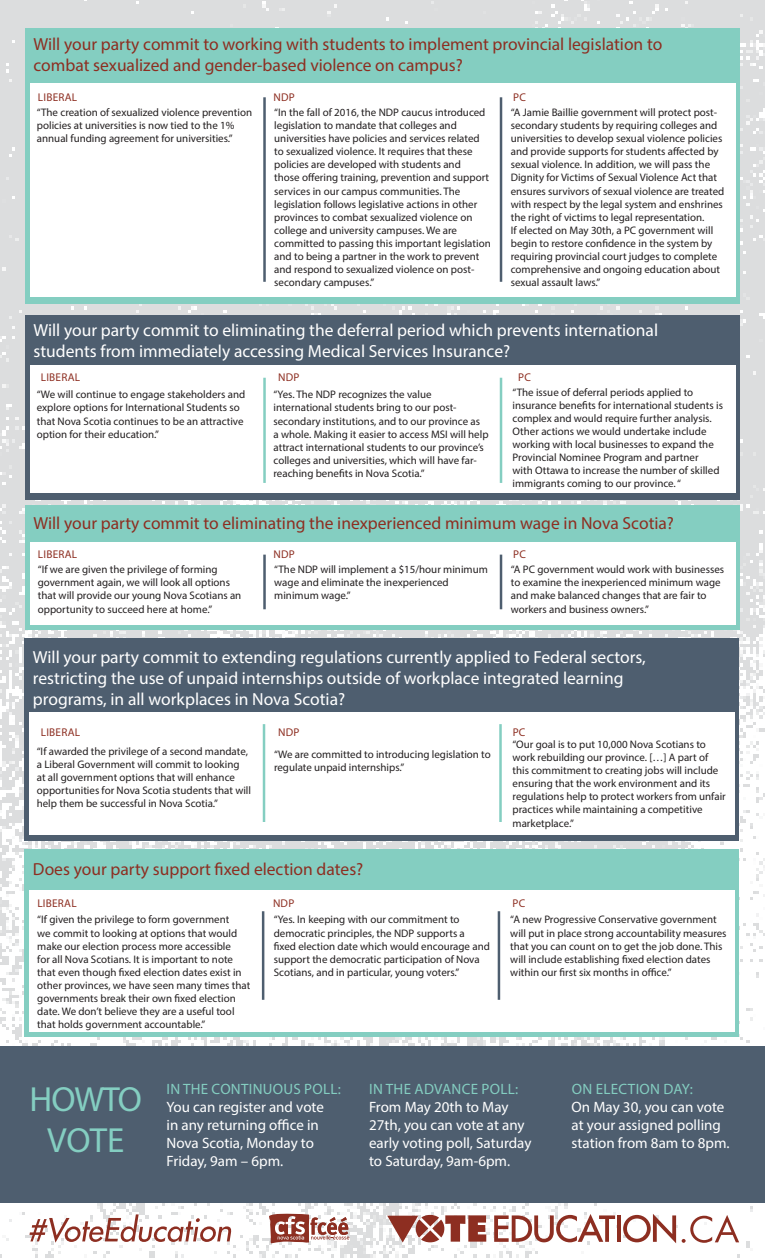
<style>
.page{position:relative;width:765px;height:1260px;background:#fff}
.page>*{position:absolute;margin:0;border:0;box-sizing:border-box;transform-origin:0 0}
.t1{font:35px "Myriad Pro";letter-spacing:-.025em;color:#84cec1}
.Small_Title{font:17.5px/21px "Myriad Pro";color:#fff}
.Small_Title-2{font:17.5px/21px "Myriad Pro";color:#8d2e21}
.t2{font:15px/18px "Myriad Pro";color:#fff}
.t3{font:15px "Myriad Pro";letter-spacing:.02em;color:#84cec1}
.Small_Title-3{font:11.25px "Myriad Pro";letter-spacing:.02em;color:#8d2e21}
.Body_No_Indent{font:11px/13.1px "Myriad Pro";color:#231f20}
.s1{color:#84cec1}
</style>
<div class="page">
<img style="left:0;top:0;width:765px;height:1258px">
<div style="left:0;top:1046px;width:765px;height:156px;background:#4e5e6f"></div>
<div style="left:25px;top:28px;width:715px;height:275px;background:#84cec1"></div>
<div style="left:30px;top:83px;width:705px;height:214px;background:#fff"></div>
<hr style="left:263px;top:97px;width:3px;height:185px;background:#4e5e6f">
<hr style="left:500px;top:97px;width:2px;height:185px;background:#4e5e6f">
<div style="left:25px;top:315px;width:715px;height:185px;background:#4e5e6f"></div>
<div style="left:30px;top:366px;width:705px;height:127px;background:#fff"></div>
<hr style="left:263px;top:378px;width:3px;height:105px;background:#84cec1">
<hr style="left:500px;top:378px;width:2px;height:105px;background:#84cec1">
<div style="left:25px;top:639px;width:714px;height:202px;background:#4e5e6f"></div>
<div style="left:29px;top:712px;width:706px;height:123px;background:#fff"></div>
<hr style="left:263px;top:724px;width:2px;height:98px;background:#84cec1">
<hr style="left:499px;top:724px;width:3px;height:98px;background:#84cec1">
<div style="left:25px;top:506px;width:715px;height:124px;background:#84cec1"></div>
<div style="left:30px;top:542px;width:705px;height:83px;background:#fff"></div>
<hr style="left:263px;top:555px;width:3px;height:54px;background:#4e5e6f">
<hr style="left:500px;top:555px;width:2px;height:54px;background:#4e5e6f">
<div style="left:25px;top:849px;width:714px;height:188px;background:#84cec1"></div>
<div style="left:29px;top:890px;width:706px;height:141px;background:#fff"></div>
<hr style="left:262px;top:911px;width:2px;height:89px;background:#4e5e6f">
<hr style="left:498px;top:911px;width:2px;height:89px;background:#4e5e6f">
<svg style="left:387px;top:1215px;width:99px;height:28px"></svg>
<svg style="left:494px;top:1214px;width:121px;height:28px"></svg>
<hr style="left:617px;top:1215px;width:4px;height:27px;background:#8d2e21">
<svg style="left:623px;top:1214px;width:53px;height:29px"></svg>
<svg style="left:682px;top:1215px;width:57px;height:28px"></svg>
<svg style="left:29px;top:1214px;width:203px;height:29px"></svg>
<svg style="left:269px;top:1214px;width:80px;height:30px"></svg>
<p class="Small_Title-2" style="left:34px;top:34px;width:630px">Will your party commit to working with students to implement provincial legislation to combat sexualized and gender-based violence on campus?</p>
<p class="Body_No_Indent" style="left:37px;top:106px;width:217px">“The creation of sexualized violence prevention policies at universities is now tied to the 1% annual funding agreement for universities.”</p>
<p class="Small_Title-3" style="left:38px;top:90px;width:41px">LIBERAL</p>
<p class="Small_Title-3" style="left:274px;top:90px;width:23px">NDP</p>
<p class="Small_Title-3" style="left:513px;top:90px;width:14px">PC</p>
<p class="Body_No_Indent" style="left:274px;top:105px;width:218px">“In the fall of 2016, the NDP caucus introduced legislation to mandate that colleges and universities have policies and services related to sexualized violence. It requires that these policies are developed with students and<br>those offering training, prevention and support services in our campus communities. The legislation follows legislative actions in other provinces to combat sexualized violence on college and university campuses. We are committed to passing this important legislation and to being a partner in the work to prevent and respond to sexualized violence on post&shy;secondary campuses.”</p>
<p class="Body_No_Indent" style="left:511px;top:105px;width:215px">“A Jamie Baillie government will protect post&shy;secondary students by requiring colleges and universities to develop sexual violence policies and provide supports for students affected by sexual violence. In addition, we will pass the Dignity for Victims of Sexual Violence Act that ensures survivors of sexual violence are treated with respect by the legal system and enshrines the right of victims to legal representation.<br>If elected on May 30th, a PC government will begin to restore confidence in the system by requiring provincial court judges to complete comprehensive and ongoing education about sexual assault laws.”</p>
<p class="Small_Title" style="left:34px;top:320px;width:626px">Will your party commit to eliminating the deferral period which prevents international students from immediately accessing Medical Services Insurance?</p>
<p class="Body_No_Indent" style="left:37px;top:388px;width:210px">“We will continue to engage stakeholders and explore options for International Students so that Nova Scotia continues to be an attractive option for their education.”</p>
<p class="Body_No_Indent" style="left:274px;top:388px;width:217px">“Yes. The NDP recognizes the value international students bring to our post&shy;secondary institutions, and to our province as<br>a whole. Making it easier to access MSI will help attract international students to our province’s colleges and universities, which will have far&shy;reaching benefits in Nova Scotia.”</p>
<p class="Body_No_Indent" style="left:513px;top:385px;width:212px">“The issue of deferral periods applied to insurance benefits for international students is complex and would require further analysis.</p>
<p class="Small_Title-3" style="left:518px;top:370px;width:14px">PC</p>
<p class="Small_Title-3" style="left:41px;top:370px;width:41px">LIBERAL</p>
<p class="Small_Title-3" style="left:278px;top:370px;width:23px">NDP</p>
<p class="Body_No_Indent" style="left:513px;top:425px;width:208px">Other actions we would undertake include working with local businesses to expand the Provincial Nominee Program and partner with Ottawa to increase the number of skilled immigrants coming to our province. “</p>
<p class="Small_Title-2" style="left:34px;top:512px;width:642px">Will your party commit to eliminating the inexperienced minimum wage in Nova Scotia?</p>
<p class="Body_No_Indent" style="left:38px;top:563px;width:205px">“If we are given the privilege of forming government again, we will look all options that will provide our young Nova Scotians an opportunity to succeed here at home.”</p>
<p class="Small_Title-3" style="left:38px;top:547px;width:41px">LIBERAL</p>
<p class="Small_Title-3" style="left:274px;top:547px;width:23px">NDP</p>
<p class="Small_Title-3" style="left:513px;top:547px;width:14px">PC</p>
<p class="Body_No_Indent" style="left:274px;top:563px;width:215px">“The NDP will implement a $15/hour minimum wage and eliminate the inexperienced minimum wage.”</p>
<p class="Body_No_Indent" style="left:511px;top:563px;width:215px">“A PC government would work with businesses to examine the inexperienced minimum wage and make balanced changes that are fair to workers and business owners.”</p>
<p class="Small_Title" style="left:33px;top:646px;width:614px">Will your party commit to extending regulations currently applied to Federal sectors, restricting the use of unpaid internships outside of workplace integrated learning programs, in all workplaces in Nova Scotia?</p>
<p class="Body_No_Indent" style="left:37px;top:744px;width:216px">“If awarded the privilege of a second mandate, a Liberal Government will commit to looking at all government options that will enhance opportunities for Nova Scotia students that will help them be successful in Nova Scotia.”</p>
<p class="Body_No_Indent" style="left:274px;top:748px;width:218px">“We are committed to introducing legislation to regulate unpaid internships.”</p>
<p class="Body_No_Indent" style="left:513px;top:737px;width:215px">“Our goal is to put 10,000 Nova Scotians to work rebuilding our province. […] A part of this commitment to creating jobs will include ensuring that the work environment and its regulations help to protect workers from unfair practices while maintaining a competitive marketplace.”</p>
<p class="Small_Title-3" style="left:278px;top:725px;width:23px">NDP</p>
<p class="Small_Title-3" style="left:513px;top:725px;width:14px">PC</p>
<p class="Small_Title-3" style="left:41px;top:725px;width:41px">LIBERAL</p>
<p class="Small_Title-2" style="left:33px;top:858px;width:332px">Does your party support fixed election dates?</p>
<p class="Body_No_Indent" style="left:37px;top:913px;width:215px">“If given the privilege to form government<br>we commit to looking at options that would make our election process more accessible<br>for all Nova Scotians. It is important to note that even though fixed election dates exist in other provinces, we have seen many times that governments break their own fixed election date. We don’t believe they are a useful tool that holds government accountable.”</p>
<p class="Small_Title-3" style="left:37px;top:896px;width:41px">LIBERAL</p>
<p class="Small_Title-3" style="left:273px;top:896px;width:23px">NDP</p>
<p class="Small_Title-3" style="left:513px;top:896px;width:14px">PC</p>
<p class="Body_No_Indent" style="left:274px;top:913px;width:218px">“Yes. In keeping with our commitment to democratic principles, the NDP supports a fixed election date which would encourage and support the democratic participation of Nova Scotians, and in particular, young voters.”</p>
<p class="Body_No_Indent" style="left:510px;top:913px;width:218px">“A new Progressive Conservative government will put in place strong accountability measures that you can count on to get the job done. This will include establishing fixed election dates within our first six months in office.”</p>
<p class="t1" style="left:29px;top:1078px;width:114px">HOW TO</p>
<p class="t1" style="left:47px;top:1118px;width:79px">VOTE</p>
<p class="t2" style="left:166px;top:1080px;width:176px"><span class="s1">IN THE CONTINUOUS POLL:<br></span>You can register and vote<br>in any returning office in<br>Nova Scotia, Monday to<br>Friday, 9am – 6pm.</p>
<p class="t2" style="left:369px;top:1080px;width:164px"><span class="s1">IN THE ADVANCE POLL:<br></span>From May 20th to May<br>27th, you can vote at any early voting poll, Saturday to Saturday, 9am-6pm.</p>
<p class="t3" style="left:572px;top:1080px;width:123px">ON ELECTION DAY:</p>
<p class="t2" style="left:572px;top:1098px;width:160px">On May 30, you can vote at your assigned polling station from 8am to 8pm.</p>
</div>
